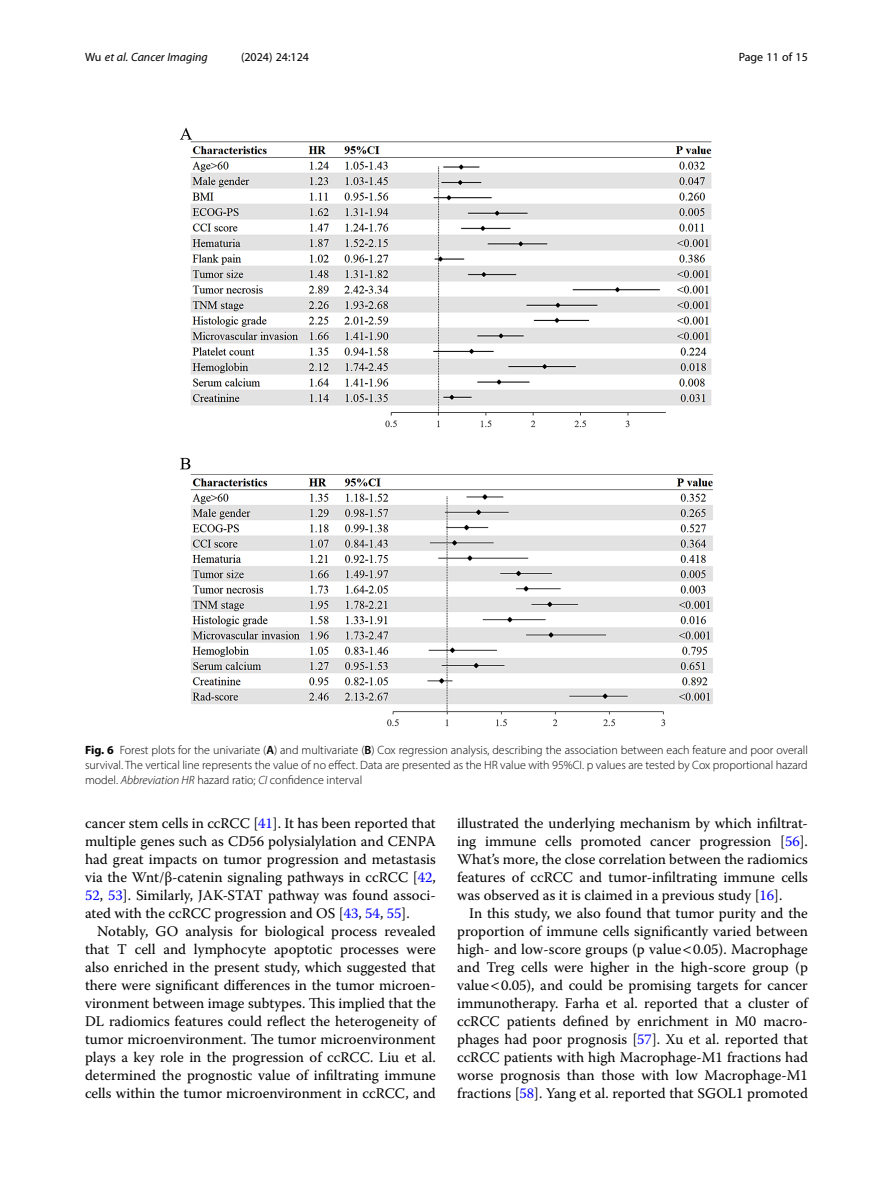
<style>
.page{position:relative;width:893px;height:1191px;background:#fff}
.page>*{position:absolute;margin:0;border:0;box-sizing:border-box;transform-origin:0 0}
.Body_Text_Indent{font:14.7px/18px "Warnock Pro";color:#000;text-align:justify}
.Figure_Caption{font:300 12px/15px "Myriad Pro";color:#000;text-align:justify}
.t1{font:12px "Myriad Pro";color:#000}
.t2{font:italic 12px "Myriad Pro";color:#000}
.s1{font-style:normal}
.s2{font-weight:700}
.s3{font-weight:600}
.s4{font-style:italic}
.s5{color:#00f}
</style>
<div class="page">
<img style="left:179px;top:127px;width:534px;height:600px">
<p class="t2" style="left:85px;top:50px;width:124px"><span class="s1">Wu</span> et al. Cancer Imaging</p>
<p class="t1" style="left:241px;top:50px;width:70px">(2024) 24:124</p>
<p class="t1" style="left:739px;top:50px;width:71px">Page 11 of 15</p>
<p class="Figure_Caption" style="left:85px;top:743px;width:724px"><span class="s2">Fig. 6</span> Forest plots for the univariate (<span class="s3">A</span>) and multivariate (<span class="s3">B</span>) Cox regression analysis, describing the association between each feature and poor overall survival. The vertical line represents the value of no effect. Data are presented as the HR value with 95%CI. p values are tested by Cox proportional hazard model. <span class="s4">Abbreviation HR</span> hazard ratio; <span class="s4">CI</span> confidence interval</p>
<p class="Body_Text_Indent" style="left:85px;top:814px;width:352px">cancer stem cells in ccRCC [<span class="s5">41</span>]. It has been reported that multiple genes such as CD56 polysialylation and CENPA had great impacts on tumor progression and metastasis via the Wnt/β-catenin signaling pathways in ccRCC [<span class="s5">42</span>, <span class="s5">52</span>, <span class="s5">53</span>]. Similarly, JAK-STAT pathway was found associ&shy;ated with the ccRCC progression and OS [<span class="s5">43</span>, <span class="s5">54</span>, <span class="s5">55</span>].</p>
<p class="Body_Text_Indent" style="left:85px;top:922px;width:352px;text-indent:12px">Notably, GO analysis for biological process revealed that T cell and lymphocyte apoptotic processes were also enriched in the present study, which suggested that there were significant differences in the tumor microen&shy;vironment between image subtypes. This implied that the DL radiomics features could reflect the heterogeneity of tumor microenvironment. The tumor microenvironment plays a key role in the progression of ccRCC. Liu et al. determined the prognostic value of infiltrating immune cells within the tumor microenvironment in ccRCC, and</p>
<p class="Body_Text_Indent" style="left:457px;top:814px;width:352px">illustrated the underlying mechanism by which infiltrat&shy;ing immune cells promoted cancer progression [<span class="s5">56</span>].<br>What’s more, the close correlation between the radiomics features of ccRCC and tumor-infiltrating immune cells was observed as it is claimed in a previous study [<span class="s5">16</span>].</p>
<p class="Body_Text_Indent" style="left:457px;top:904px;width:352px;text-indent:12px">In this study, we also found that tumor purity and the proportion of immune cells significantly varied between high- and low-score groups (p value 0.05). Macrophage and Treg cells were higher in the high-score group (p value 0.05), and could be promising targets for cancer immunotherapy. Farha et al. reported that a cluster of ccRCC patients defined by enrichment in M0 macro&shy;phages had poor prognosis [<span class="s5">57</span>]. Xu et al. reported that ccRCC patients with high Macrophage-M1 fractions had worse prognosis than those with low Macrophage-M1 fractions [<span class="s5">58</span>]. Yang et al. reported that SGOL1 promoted</p>
</div>
